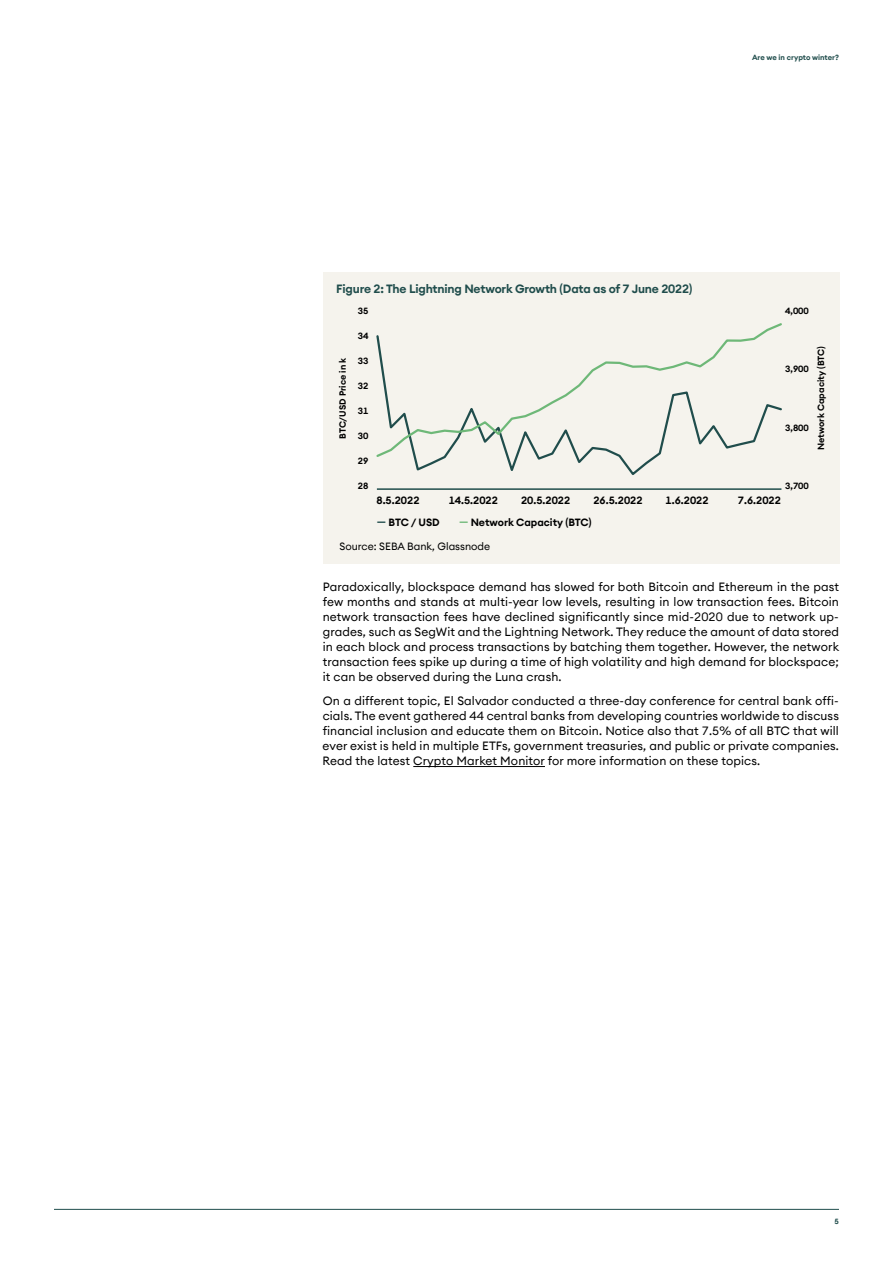
<style>
.page{position:relative;width:893px;height:1263px;background:#fff}
.page>*{position:absolute;margin:0;border:0;box-sizing:border-box;transform-origin:0 0}
.t1{font:12px/15px "Seba Euclid";letter-spacing:.01em;color:#000;text-align:justify}
.t2{font:600 12px "Seba Euclid";letter-spacing:-.015em;color:#204d4c}
.t3{font:600 10.5px "Seba Euclid";color:#000}
.t4{font:10.5px "Seba Euclid";color:#000}
.t5{font:600 9px "Seba Euclid";color:#000}
.t6{font:600 7.5px "Seba Euclid";color:#204d4c}
.s1{color:#204d4c}
.s2{color:#6eb878}
</style>
<div class="page">
<hr style="left:54px;top:1209px;width:785px;height:1px;background:#204d4c">
<div style="left:323px;top:272px;width:516px;height:292px;background:#f5f3ed"></div>
<hr style="left:377px;top:488px;width:404px;height:2px;background:#204d4c">
<hr style="left:413px;top:766px;width:132px;height:1px;background:#000">
<svg style="left:414px;top:459px;width:240px;height:16px"></svg>
<svg style="left:376px;top:323px;width:406px;height:136px"></svg>
<p class="t6" style="left:752px;top:53px;width:88px">Are we in crypto winter?</p>
<p class="t2" style="left:336px;top:281px;width:358px">Figure 2: The Lightning Network Growth (Data as of 7 June 2022)</p>
<p class="t5" style="left:358px;top:305px;width:12px">35</p>
<p class="t5" style="left:358px;top:330px;width:12px">34</p>
<p class="t5" style="left:358px;top:355px;width:12px">33</p>
<p class="t5" style="left:358px;top:380px;width:12px">32</p>
<p class="t5" style="left:358px;top:405px;width:12px">31</p>
<p class="t5" style="left:358px;top:430px;width:12px">30</p>
<p class="t5" style="left:358px;top:455px;width:12px">29</p>
<p class="t5" style="left:358px;top:480px;width:12px">28</p>
<p class="t5" style="left:785px;top:305px;width:25px">4,000</p>
<p class="t5" style="left:337px;top:439px;width:83px;rotate:-90deg">BTC/USD Price in k</p>
<p class="t5" style="left:815px;top:450px;width:105px;rotate:-90deg">Network Capacity (BTC)</p>
<p class="t5" style="left:785px;top:363px;width:25px">3,900</p>
<p class="t5" style="left:785px;top:422px;width:25px">3,800</p>
<p class="t5" style="left:785px;top:480px;width:25px">3,700</p>
<p class="t3" style="left:376px;top:494px;width:45px">8.5.2022</p>
<p class="t3" style="left:449px;top:494px;width:51px">14.5.2022</p>
<p class="t3" style="left:521px;top:494px;width:51px">20.5.2022</p>
<p class="t3" style="left:593px;top:494px;width:51px">26.5.2022</p>
<p class="t3" style="left:666px;top:494px;width:45px">1.6.2022</p>
<p class="t3" style="left:738px;top:494px;width:45px">7.6.2022</p>
<p class="t3" style="left:377px;top:515px;width:64px"><span class="s1">—</span> BTC / USD</p>
<p class="t3" style="left:459px;top:515px;width:134px"><span class="s2">—</span> Network Capacity (BTC)</p>
<p class="t4" style="left:340px;top:539px;width:152px">Source: SEBA Bank, Glassnode</p>
<p class="t1" style="left:323px;top:579px;width:518px">Paradoxically, blockspace demand has slowed for both Bitcoin and Ethereum in the past few months and stands at multi-year low levels, resulting in low transaction fees. Bitcoin network transaction fees have declined significantly since mid-2020 due to network up&shy;grades, such as SegWit and the Lightning Network. They reduce the amount of data stored in each block and process transactions by batching them together. However, the network transaction fees spike up during a time of high volatility and high demand for blockspace; it can be observed during the Luna crash.</p>
<p class="t1" style="left:323px;top:693px;width:518px">On a different topic, El Salvador conducted a three-day conference for central bank offi&shy;cials. The event gathered 44 central banks from developing countries worldwide to discuss financial inclusion and educate them on Bitcoin. Notice also that 7.5% of all BTC that will ever exist is held in multiple ETFs, government treasuries, and public or private companies.<br>Read the latest Crypto Market Monitor for more information on these topics.</p>
<p class="t6" style="left:834px;top:1217px;width:6px">5</p>
</div>
